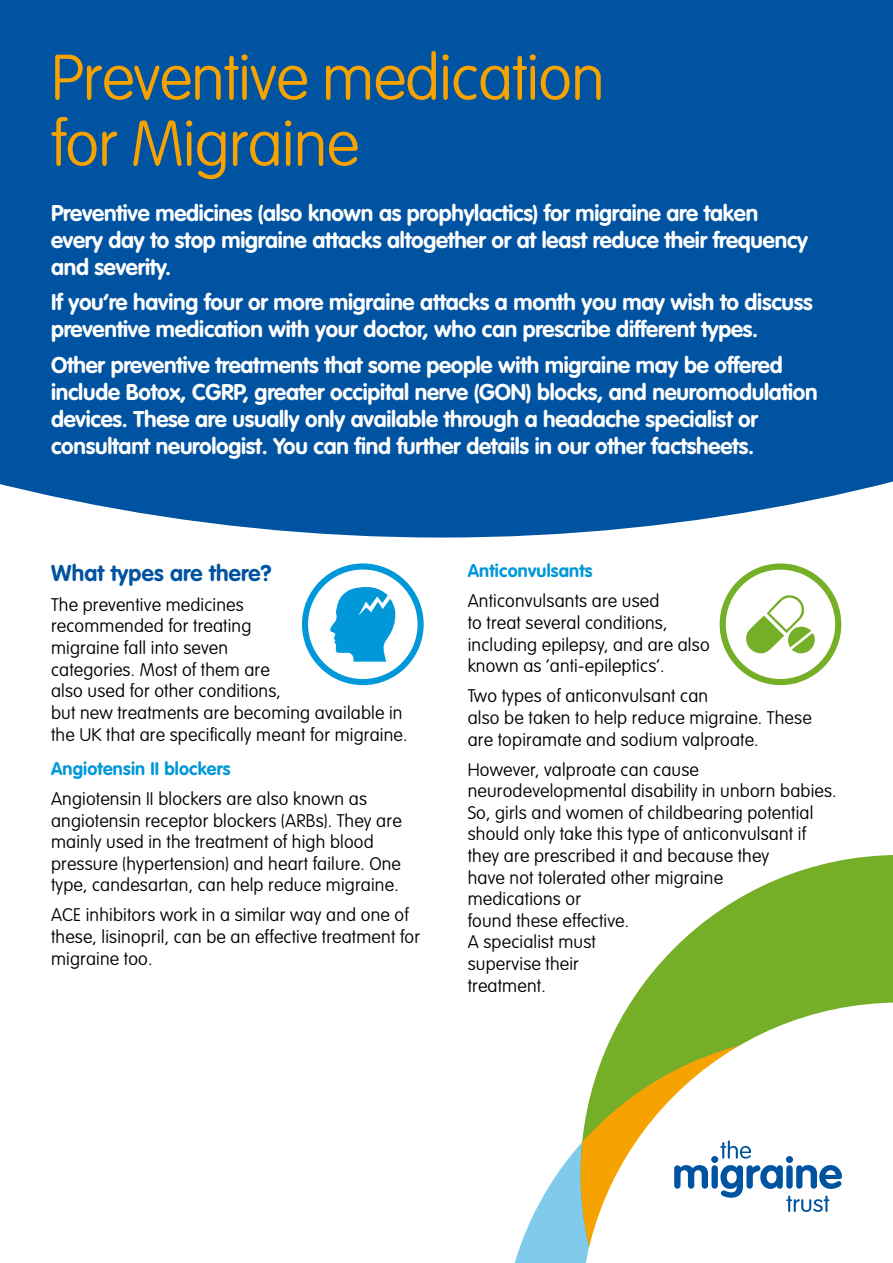
<style>
.page{position:relative;width:893px;height:1263px;background:#fff}
.page>*{position:absolute;margin:0;border:0;box-sizing:border-box;transform-origin:0 0}
.t1{font:100 63px/66px "VAG Rounded Std";letter-spacing:-.015em;color:#f6a200}
.t2{font:700 22.5px/27px "VAG Rounded Std";letter-spacing:-.01em;color:#fff}
.t3{font:700 22.5px "VAG Rounded Std";letter-spacing:.01em;color:#0053a1}
.t4{font:100 18px/21.6px "VAG Rounded Std";letter-spacing:.01em;color:#000}
.t5{font:700 18px "VAG Rounded Std";letter-spacing:.01em;color:#0098d8}
</style>
<div class="page">
<svg style="left:631px;top:855px;width:262px;height:147px;fill:#74af27"></svg>
<svg style="left:514px;top:1144px;width:66px;height:119px;fill:#80cbeb"></svg>
<svg style="left:580px;top:1002px;width:313px;height:261px"></svg>
<svg style="left:674px;top:1140px;width:168px;height:72px"></svg>
<div style="left:0;top:0;width:893px;height:537px;background:#0053a1"></div>
<svg style="left:305px;top:566px;width:116px;height:116px"></svg>
<div style="left:302px;top:563px;width:122px;height:122px;border:6px solid #0098d8;border-radius:50%"></div>
<svg style="left:327px;top:583px;width:77px;height:79px"></svg>
<div style="left:720px;top:563px;width:121px;height:122px;border:6px solid #74af27;border-radius:50%"></div>
<svg style="left:746px;top:595px;width:69px;height:59px"></svg>
<h1 class="t1" style="left:51px;top:47px;width:555px">Preventive medication for Migraine</h1>
<p class="t2" style="left:51px;top:200px;width:758px">Preventive medicines (also known as prophylactics) for migraine are taken every day to stop migraine attacks altogether or at least reduce their frequency and severity.</p>
<p class="t2" style="left:51px;top:290px;width:763px">If you’re having four or more migraine attacks a month you may wish to discuss preventive medication with your doctor, who can prescribe different types.</p>
<p class="t2" style="left:51px;top:352px;width:768px">Other preventive treatments that some people with migraine may be offered include Botox, CGRP, greater occipital nerve (GON) blocks, and neuromodulation devices. These are usually only available through a headache specialist or consultant neurologist. You can find further details in our other factsheets.</p>
<p class="t3" style="left:51px;top:560px;width:222px">What types are there?</p>
<p class="t4" style="left:51px;top:594px;width:358px">The preventive medicines<br>recommended for treating<br>migraine fall into seven<br>categories. Most of them are<br>also used for other conditions,<br>but new treatments are becoming available in the UK that are specifically meant for migraine.</p>
<p class="t5" style="left:51px;top:758px;width:181px">Angiotensin II blockers</p>
<p class="t4" style="left:51px;top:788px;width:352px">Angiotensin II blockers are also known as angiotensin receptor blockers (ARBs). They are mainly used in the treatment of high blood pressure (hypertension) and heart failure. One type, candesartan, can help reduce migraine.</p>
<p class="t4" style="left:51px;top:905px;width:370px">ACE inhibitors work in a similar way and one of these, lisinopril, can be an effective treatment for migraine too.</p>
<p class="t5" style="left:468px;top:560px;width:126px">Anticonvulsants</p>
<p class="t4" style="left:468px;top:591px;width:243px">Anticonvulsants are used<br>to treat several conditions, including epilepsy, and are also known as ‘anti-epileptics’.</p>
<p class="t4" style="left:468px;top:686px;width:345px">Two types of anticonvulsant can<br>also be taken to help reduce migraine. These are topiramate and sodium valproate.</p>
<p class="t4" style="left:468px;top:759px;width:370px">However, valproate can cause neurodevelopmental disability in unborn babies.<br>So, girls and women of childbearing potential should only take this type of anticonvulsant if they are prescribed it and because they<br>have not tolerated other migraine<br>medications or<br>found these effective.<br>A specialist must<br>supervise their<br>treatment.</p>
</div>
